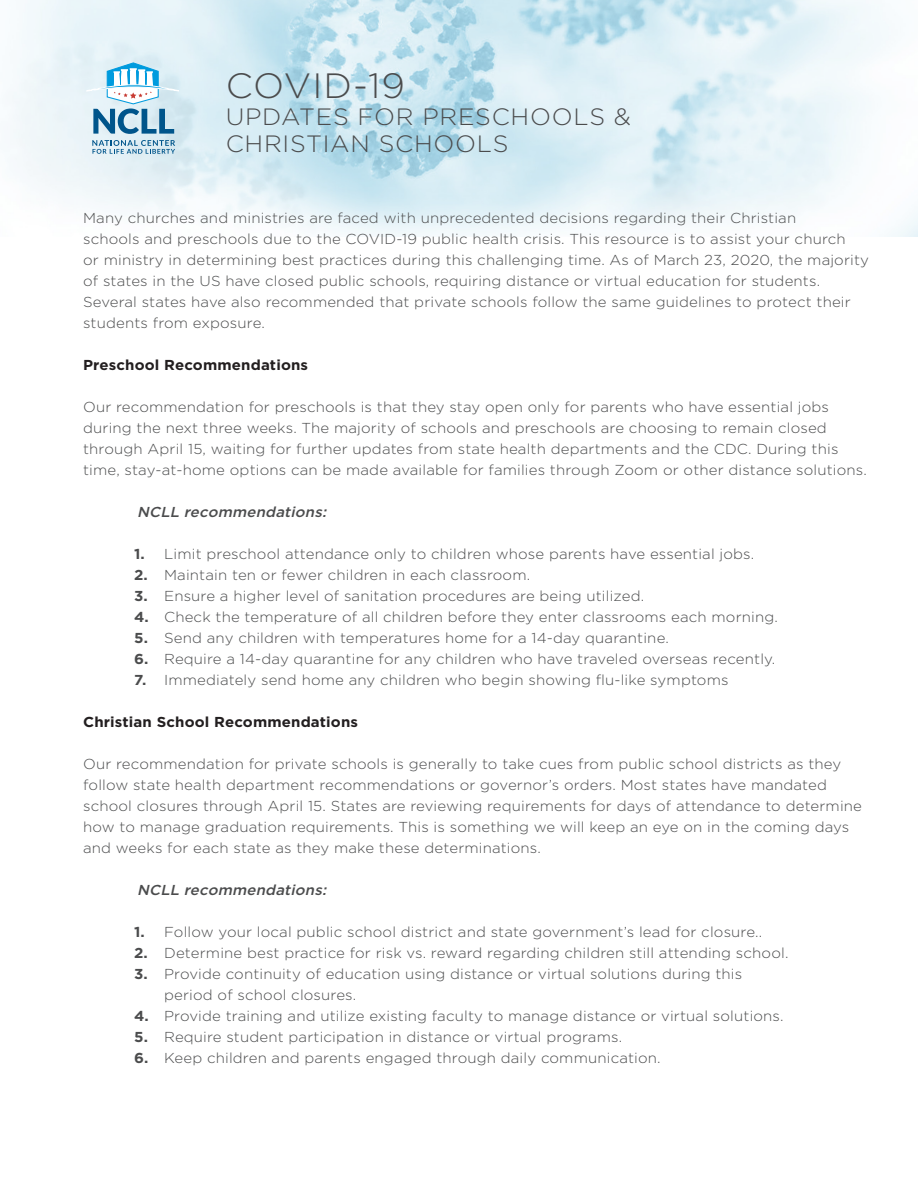
<style>
.page{position:relative;width:918px;height:1188px;background:#fff}
.page>*{position:absolute;margin:0;border:0;box-sizing:border-box;transform-origin:0 0}
.t1{font:300 35.1px "Gotham";letter-spacing:.03em;color:#4b4c4d;scale:1.04 1}
.t2{font:300 23.55px/27.2px "Gotham";letter-spacing:.03em;color:#4b4c4d;scale:1.04 1}
.t3{font:300 14.4px/21px "Gotham";letter-spacing:.01em;color:#4b4c4d;scale:1.04 1}
.t4{font:700 14.4px "Gotham";letter-spacing:.01em;color:#231f20;scale:1.04 1}
.t5{font:italic 500 14.4px "Gotham";color:#4b4c4d;scale:1.04 1}
.s1{font-weight:700}
</style>
<div class="page">
<img style="left:12px;top:0;width:906px;height:236px">
<svg style="left:92px;top:140px;width:83px;height:14px"></svg>
<svg style="left:87px;top:62px;width:92px;height:72px;background:#aed1e3"></svg>
<p class="t1" style="left:226px;top:67px;width:174px">COVID-19</p>
<p class="t2" style="left:226px;top:103px;width:391px">UPDATES FOR PRESCHOOLS &amp;<br>CHRISTIAN SCHOOLS</p>
<p class="t3" style="left:83px;top:207px;width:687px">Many churches and ministries are faced with unprecedented decisions regarding their Christian</p>
<p class="t3" style="left:83px;top:228px;width:735px">schools and preschools due to the COVID-19 public health crisis. This resource is to assist your church</p>
<p class="t3" style="left:83px;top:249px;width:757px">or ministry in determining best practices during this challenging time. As of March 23, 2020, the majority of states in the US have closed public schools, requiring distance or virtual education for students.<br>Several states have also recommended that private schools follow the same guidelines to protect their students from exposure.</p>
<p class="t4" style="left:83px;top:355px;width:218px">Preschool Recommendations</p>
<p class="t3" style="left:83px;top:396px;width:755px">Our recommendation for preschools is that they stay open only for parents who have essential jobs during the next three weeks. The majority of schools and preschools are choosing to remain closed through April 15, waiting for further updates from state health departments and the CDC. During this time, stay-at-home options can be made available for families through Zoom or other distance solutions.</p>
<p class="t5" style="left:137px;top:504px;width:187px">NCLL recommendations:</p>
<p class="t3" style="left:134px;top:543px;width:598px"><span class="s1">1.</span> Limit preschool attendance only to children whose parents have essential jobs.</p>
<p class="t3" style="left:134px;top:564px;width:382px"><span class="s1">2.</span> Maintain ten or fewer children in each classroom.</p>
<p class="t3" style="left:134px;top:585px;width:492px"><span class="s1">3.</span> Ensure a higher level of sanitation procedures are being utilized.</p>
<p class="t3" style="left:134px;top:606px;width:621px"><span class="s1">4.</span> Check the temperature of all children before they enter classrooms each morning.</p>
<p class="t3" style="left:134px;top:627px;width:516px"><span class="s1">5.</span> Send any children with temperatures home for a 14-day quarantine.</p>
<p class="t3" style="left:134px;top:648px;width:618px"><span class="s1">6.</span> Require a 14-day quarantine for any children who have traveled overseas recently.</p>
<p class="t3" style="left:134px;top:669px;width:573px"><span class="s1">7.</span> Immediately send home any children who begin showing flu-like symptoms</p>
<p class="t4" style="left:83px;top:712px;width:266px">Christian School Recommendations</p>
<p class="t3" style="left:83px;top:753px;width:750px">Our recommendation for private schools is generally to take cues from public school districts as they follow state health department recommendations or governor’s orders. Most states have mandated school closures through April 15. States are reviewing requirements for days of attendance to determine how to manage graduation requirements. This is something we will keep an eye on in the coming days and weeks for each state as they make these determinations.</p>
<p class="t5" style="left:137px;top:882px;width:187px">NCLL recommendations:</p>
<p class="t3" style="left:134px;top:921px;width:605px"><span class="s1">1.</span> Follow your local public school district and state government’s lead for closure..</p>
<p class="t3" style="left:134px;top:942px;width:631px"><span class="s1">2.</span> Determine best practice for risk vs. reward regarding children still attending school.</p>
<p class="t3" style="left:134px;top:963px;width:586px"><span class="s1">3.</span> Provide continuity of education using distance or virtual solutions during this</p>
<p class="t3" style="left:164px;top:984px;width:186px">period of school closures.</p>
<p class="t3" style="left:134px;top:1005px;width:626px"><span class="s1">4.</span> Provide training and utilize existing faculty to manage distance or virtual solutions.</p>
<p class="t3" style="left:134px;top:1026px;width:471px"><span class="s1">5.</span> Require student participation in distance or virtual programs.</p>
<p class="t3" style="left:134px;top:1047px;width:508px"><span class="s1">6.</span> Keep children and parents engaged through daily communication.</p>
</div>
